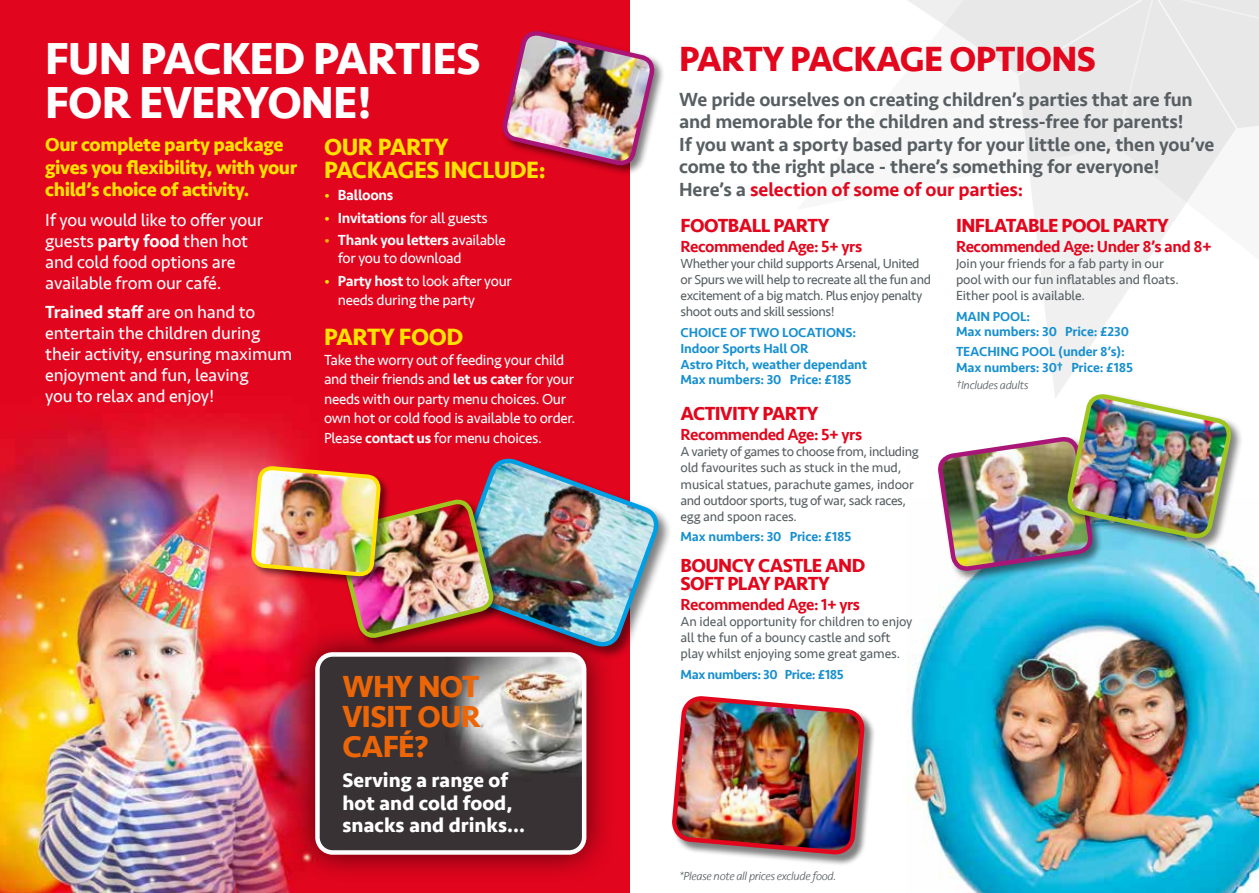
<style>
.page{position:relative;width:1259px;height:893px;background:#fff}
.page>*{position:absolute;margin:0;border:0;box-sizing:border-box;transform-origin:0 0}
.t1{font:700 46.05px/44.1px "Seravek";letter-spacing:-.02em;color:#fff}
.t2{font:700 36px "Seravek";letter-spacing:-.02em;color:#e2071d}
.t3{font:700 31.35px/30px "Seravek";letter-spacing:-.025em;color:#ec6608;text-align:justify}
.t4{font:700 24.3px/22.6px "Seravek";letter-spacing:-.02em;color:#ffe200}
.t5{font:700 20.7px/22.6px "Seravek";color:#fff}
.t6{font:500 19.5px/22.5px "Seravek";letter-spacing:-.01em;color:#585f62}
.t7{font:700 19.5px/22.5px "Seravek";letter-spacing:-.02em;color:#ffe200}
.t8{font:700 19.5px/18px "Seravek";letter-spacing:-.03em;color:#e2071d}
.t9{font:18px/21px "Seravek";letter-spacing:-.01em;color:#fff}
.t10{font:500 16.5px "Seravek";letter-spacing:-.03em;color:#e2071d}
.t11{font:15px/19.5px "Seravek";letter-spacing:-.02em;color:#fff}
.t12{font:500 15px "Seravek";letter-spacing:-.02em;color:#fff}
.t13{font:13.5px/16.2px "Seravek";letter-spacing:-.015em;color:#585f62}
.t14{font:500 13.5px/16.2px "Seravek";letter-spacing:-.01em;color:#1790d0}
.t15{font:500 13.5px "Seravek";letter-spacing:-.01em;color:#178fcf}
.t16{font:500 13.5px "Seravek";letter-spacing:-.03em;color:#178fcf}
.t17{font:italic 300 12px "Seravek";letter-spacing:-.03em;color:#585f62}
.s1{color:#e2071d}
.s2{font-weight:500}
.s3{font-weight:400;color:#ffe200}
.s4{color:#ffe200}
.s5{color:#f7ae07}
</style>
<div class="page">
<img style="left:0;top:0;width:629px;height:893px">
<img style="left:907px;top:558px;width:352px;height:335px">
<svg style="left:1041px;top:270px;width:100px;height:121px;fill:#f0f0f0"></svg>
<svg style="left:908px;top:0;width:351px;height:270px"></svg>
<div style="left:450px;top:457px;width:222px;height:203px;background:#000;opacity:.5"></div>
<div style="left:501px;top:30px;width:164px;height:147px;background:#000;opacity:.5"></div>
<img style="left:500px;top:28px;width:157px;height:140px">
<div style="left:287px;top:624px;width:328px;height:259px;background:#000;opacity:.67"></div>
<img style="left:317px;top:662px;width:267px;height:190px">
<div style="left:315px;top:652px;width:271px;height:203px;border:4px solid #fff;border-radius:15px"></div>
<div style="left:672px;top:697px;width:204px;height:169px;background:#000;opacity:.5"></div>
<img style="left:672px;top:696px;width:196px;height:162px">
<div style="left:1066px;top:393px;width:177px;height:157px;background:#000;opacity:.5"></div>
<img style="left:938px;top:391px;width:295px;height:226px">
<img style="left:249px;top:398px;width:412px;height:264px">
<h1 class="t1" style="left:45px;top:36px;width:437px">FUN PACKED PARTIES<br>FOR EVERYONE!</h1>
<h2 class="t2" style="left:679px;top:30px;width:418px">PARTY PACKAGE OPTIONS</h2>
<p class="t6" style="left:679px;top:88px;width:537px">We pride ourselves on creating children’s parties that are fun and memorable for the children and stress-free for parents!<br>If you want a sporty based party for your little one, then you’ve come to the right place - there’s something for everyone!<br>Here’s a <span class="s1">selection of some of our parties:</span></p>
<h3 class="t7" style="left:45px;top:133px;width:253px">Our complete party package gives you flexibility, with your child’s choice of activity.</h3>
<h3 class="t9" style="left:45px;top:209px;width:219px">If you would like to offer your guests <span class="s2">party food</span> then hot and cold food options are available from our café.</h3>
<h3 class="t9" style="left:45px;top:302px;width:249px"><span class="s2">Trained staff</span> are on hand to entertain the children during their activity, ensuring maximum enjoyment and fun, leaving<br>you to relax and enjoy!</h3>
<h3 class="t4" style="left:324px;top:136px;width:223px">OUR PARTY<br>PACKAGES INCLUDE:</h3>
<p class="t12" style="left:324px;top:186px;width:71px"><span class="s3">•</span> Balloons</p>
<p class="t11" style="left:324px;top:208px;width:165px"><span class="s4">•</span> <span class="s2">Invitations</span> for all guests</p>
<p class="t11" style="left:338px;top:231px;width:169px;line-height:18px;text-indent:-14px"><span class="s5">•</span> <span class="s2">Thank you letters</span> available for you to download</p>
<p class="t11" style="left:338px;top:272px;width:176px;line-height:18.6px;text-indent:-14px"><span class="s4">•</span> <span class="s2">Party host</span> to look after your needs during the party</p>
<h3 class="t4" style="left:324px;top:325px;width:141px">PARTY FOOD</h3>
<p class="t11" style="left:324px;top:350px;width:253px">Take the worry out of feeding your child and their friends and <span class="s2">let us cater</span> for your needs with our party menu choices. Our own hot or cold food is available to order.<br>Please <span class="s2">contact us</span> for menu choices.</p>
<h3 class="t8" style="left:680px;top:216px;width:150px">FOOTBALL PARTY</h3>
<p class="t10" style="left:680px;top:236px;width:183px">Recommended Age: 5+ yrs</p>
<p class="t13" style="left:680px;top:255px;width:252px">Whether your child supports Arsenal, United or Spurs we will help to recreate all the fun and excitement of a big match. Plus enjoy penalty shoot outs and skill sessions!</p>
<p class="t14" style="left:680px;top:324px;width:188px">CHOICE OF TWO LOCATIONS:<br>Indoor Sports Hall OR<br>Astro Pitch, weather dependant</p>
<p class="t15" style="left:680px;top:371px;width:172px">Max numbers: 30 Price: £185</p>
<h3 class="t8" style="left:680px;top:405px;width:139px">ACTIVITY PARTY</h3>
<p class="t10" style="left:680px;top:424px;width:183px">Recommended Age: 5+ yrs</p>
<p class="t13" style="left:680px;top:444px;width:240px">A variety of games to choose from, including old favourites such as stuck in the mud, musical statues, parachute games, indoor and outdoor sports, tug of war, sack races, egg and spoon races.</p>
<p class="t15" style="left:680px;top:529px;width:172px">Max numbers: 30 Price: £185</p>
<h3 class="t8" style="left:680px;top:556px;width:186px">BOUNCY CASTLE AND<br>SOFT PLAY PARTY</h3>
<p class="t10" style="left:680px;top:594px;width:181px">Recommended Age: 1+ yrs</p>
<p class="t13" style="left:680px;top:613px;width:233px">An ideal opportunity for children to enjoy all the fun of a bouncy castle and soft play whilst enjoying some great games.</p>
<p class="t16" style="left:680px;top:666px;width:165px">Max numbers: 30 Price: £185</p>
<h3 class="t8" style="left:956px;top:216px;width:214px">INFLATABLE POOL PARTY</h3>
<p class="t10" style="left:956px;top:236px;width:257px">Recommended Age: Under 8’s and 8+</p>
<p class="t13" style="left:956px;top:255px;width:224px">Join your friends for a fab party in our pool with our fun inflatables and floats.<br>Either pool is available.</p>
<p class="t14" style="left:956px;top:308px;width:76px">MAIN POOL:</p>
<p class="t15" style="left:956px;top:323px;width:174px">Max numbers: 30 Price: £230</p>
<p class="t14" style="left:956px;top:344px;width:170px">TEACHING POOL (under 8’s):</p>
<p class="t15" style="left:956px;top:359px;width:178px">Max numbers: 30† Price: £185</p>
<p class="t17" style="left:956px;top:377px;width:74px">†Includes adults</p>
<h3 class="t3" style="left:342px;top:671px;width:140px">WHY NOT VISIT OUR CAFÉ?</h3>
<h3 class="t5" style="left:342px;top:769px;width:184px">Serving a range of hot and cold food, snacks and drinks...</h3>
<p class="t17" style="left:679px;top:869px;width:159px">*Please note all prices exclude food.</p>
</div>
